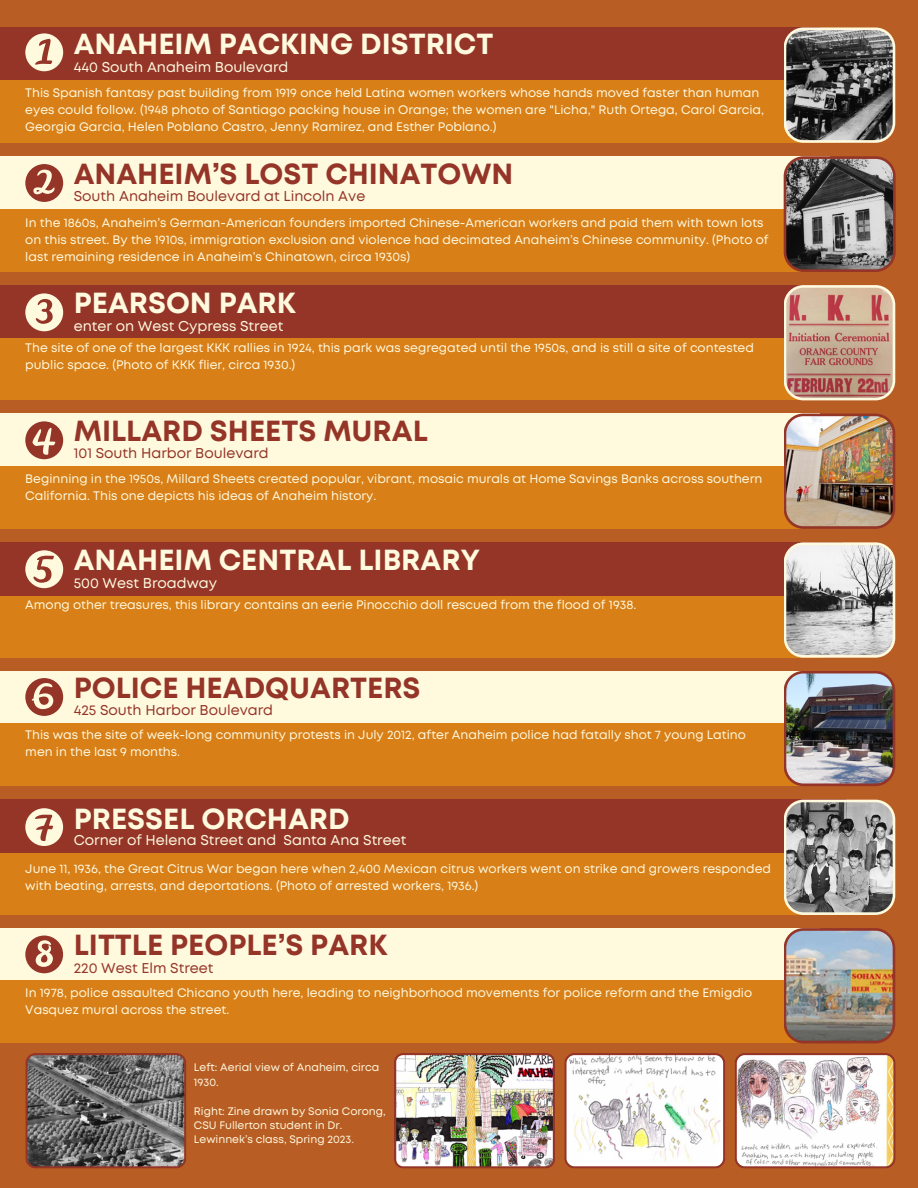
<style>
.page{position:relative;width:918px;height:1188px;background:#b85e25}
.page>*{position:absolute;margin:0;border:0;box-sizing:border-box;transform-origin:0 0}
.t1{font:700 29.1px "Mont";color:#943528}
.t2{font:700 29.1px "Mont";color:#fff9de}
.t3{font:14.25px "Mont";color:#fff9de}
.t4{font:14.25px "Mont";color:#943528}
.t5{font:12.3px/17px "Mont";color:#fff9de}
.t6{font:10.8px/14.4px "Mont";color:#fff9de}
</style>
<div class="page">
<div style="left:0;top:27px;width:820px;height:80px;background:#943528"></div>
<svg style="left:25px;top:33px;width:38px;height:38px"></svg>
<div style="left:0;top:285px;width:839px;height:80px;background:#943528"></div>
<svg style="left:25px;top:293px;width:38px;height:38px"></svg>
<div style="left:0;top:414px;width:820px;height:79px;background:#fff9de"></div>
<svg style="left:25px;top:421px;width:38px;height:38px"></svg>
<div style="left:0;top:542px;width:843px;height:80px;background:#943528"></div>
<svg style="left:25px;top:550px;width:38px;height:38px"></svg>
<div style="left:0;top:81px;width:839px;height:62px;background:#d87f18"></div>
<svg style="left:784px;top:27px;width:111px;height:116px;background:#686561"></svg>
<div style="left:0;top:156px;width:829px;height:80px;background:#fff9de"></div>
<svg style="left:25px;top:164px;width:38px;height:38px"></svg>
<div style="left:0;top:466px;width:839px;height:63px;background:#d87f18"></div>
<img style="left:784px;top:414px;width:111px;height:115px">
<div style="left:0;top:671px;width:843px;height:81px;background:#fff9de"></div>
<svg style="left:25px;top:678px;width:38px;height:38px"></svg>
<div style="left:0;top:210px;width:826px;height:62px;background:#d87f18"></div>
<svg style="left:784px;top:156px;width:112px;height:116px;background:#786e6b"></svg>
<div style="left:0;top:339px;width:820px;height:61px;background:#d87f18"></div>
<svg style="left:784px;top:285px;width:111px;height:115px;background:#c69a88"></svg>
<div style="left:0;top:723px;width:843px;height:63px;background:#d87f18"></div>
<img style="left:784px;top:671px;width:111px;height:115px">
<div style="left:0;top:596px;width:823px;height:61px;background:#d87f18"></div>
<svg style="left:784px;top:542px;width:111px;height:116px;background:#bcb9b5"></svg>
<div style="left:0;top:799px;width:846px;height:81px;background:#943528"></div>
<svg style="left:25px;top:808px;width:38px;height:38px"></svg>
<div style="left:0;top:928px;width:820px;height:80px;background:#fff9de"></div>
<svg style="left:25px;top:936px;width:38px;height:37px"></svg>
<div style="left:0;top:981px;width:839px;height:62px;background:#d87f18"></div>
<img style="left:784px;top:928px;width:111px;height:115px">
<div style="left:0;top:853px;width:820px;height:62px;background:#d87f18"></div>
<svg style="left:784px;top:800px;width:111px;height:115px;background:#979591"></svg>
<img style="left:394px;top:1053px;width:161px;height:116px">
<svg style="left:564px;top:1053px;width:161px;height:116px;background:#e9e3df"></svg>
<img style="left:735px;top:1053px;width:160px;height:116px">
<svg style="left:25px;top:1053px;width:161px;height:116px;background:#6f6967"></svg>
<h3 class="t2" style="left:74px;top:33px;width:421px">ANAHEIM PACKING DISTRICT</h3>
<p class="t5" style="left:25px;top:85px;width:740px">This Spanish fantasy past building from 1919 once held Latina women workers whose hands moved faster than human eyes could follow. (1948 photo of Santiago packing house in Orange; the women are "Licha," Ruth Ortega, Carol Garcia,<br>Georgia Garcia, Helen Poblano Castro, Jenny Ramirez, and Esther Poblano.)</p>
<h1 class="t3" style="left:74px;top:61px;width:216px">440 South Anaheim Boulevard</h1>
<h2 class="t1" style="left:74px;top:163px;width:441px">ANAHEIM’S LOST CHINATOWN</h2>
<h3 class="t5" style="left:25px;top:215px;width:745px">In the 1860s, Anaheim’s German-American founders imported Chinese-American workers and paid them with town lots on this street. By the 1910s, immigration exclusion and violence had decimated Anaheim’s Chinese community. (Photo of last remaining residence in Anaheim’s Chinatown, circa 1930s)</h3>
<p class="t4" style="left:74px;top:191px;width:293px">South Anaheim Boulevard at Lincoln Ave</p>
<h1 class="t2" style="left:74px;top:292px;width:224px">PEARSON PARK</h1>
<h2 class="t5" style="left:25px;top:340px;width:730px">The site of one of the largest KKK rallies in 1924, this park was segregated until the 1950s, and is still a site of contested public space. (Photo of KKK flier, circa 1930.)</h2>
<h3 class="t3" style="left:74px;top:320px;width:211px">enter on West Cypress Street</h3>
<p class="t1" style="left:74px;top:420px;width:356px">MILLARD SHEETS MURAL</p>
<h1 class="t5" style="left:25px;top:471px;width:739px">Beginning in the 1950s, Millard Sheets created popular, vibrant, mosaic murals at Home Savings Banks across southern<br>California. This one depicts his ideas of Anaheim history.</h1>
<h2 class="t4" style="left:74px;top:448px;width:197px">101 South Harbor Boulevard</h2>
<h3 class="t2" style="left:74px;top:549px;width:408px">ANAHEIM CENTRAL LIBRARY</h3>
<p class="t5" style="left:25px;top:598px;width:613px">Among other treasures, this library contains an eerie Pinocchio doll rescued from the flood of 1938.</p>
<h1 class="t3" style="left:74px;top:578px;width:145px">500 West Broadway</h1>
<h2 class="t1" style="left:74px;top:677px;width:348px">POLICE HEADQUARTERS</h2>
<p class="t5" style="left:25px;top:727px;width:722px">This was the site of week-long community protests in July 2012, after Anaheim police had fatally shot 7 young Latino men in the last 9 months.</p>
<h3 class="t4" style="left:74px;top:705px;width:201px">425 South Harbor Boulevard</h3>
<p class="t2" style="left:74px;top:808px;width:277px">PRESSEL ORCHARD</p>
<h1 class="t5" style="left:25px;top:861px;width:747px">June 11, 1936, the Great Citrus War began here when 2,400 Mexican citrus workers went on strike and growers responded with beating, arrests, and deportations. (Photo of arrested workers, 1936.)</h1>
<h2 class="t3" style="left:74px;top:835px;width:334px">Corner of Helena Street and Santa Ana Street</h2>
<h3 class="t1" style="left:74px;top:934px;width:315px">LITTLE PEOPLE’S PARK</h3>
<p class="t4" style="left:74px;top:962px;width:141px">220 West Elm Street</p>
<h2 class="t5" style="left:25px;top:985px;width:728px">In 1978, police assaulted Chicano youth here, leading to neighborhood movements for police reform and the Emigdio<br>Vasquez mural across the street.</h2>
<h1 class="t6" style="left:194px;top:1061px;width:187px">Left: Aerial view of Anaheim, circa<br>1930.</h1>
<h2 class="t6" style="left:194px;top:1104px;width:193px">Right: Zine drawn by Sonia Corong,<br>CSU Fullerton student in Dr.<br>Lewinnek’s class, Spring 2023.</h2>
</div>
